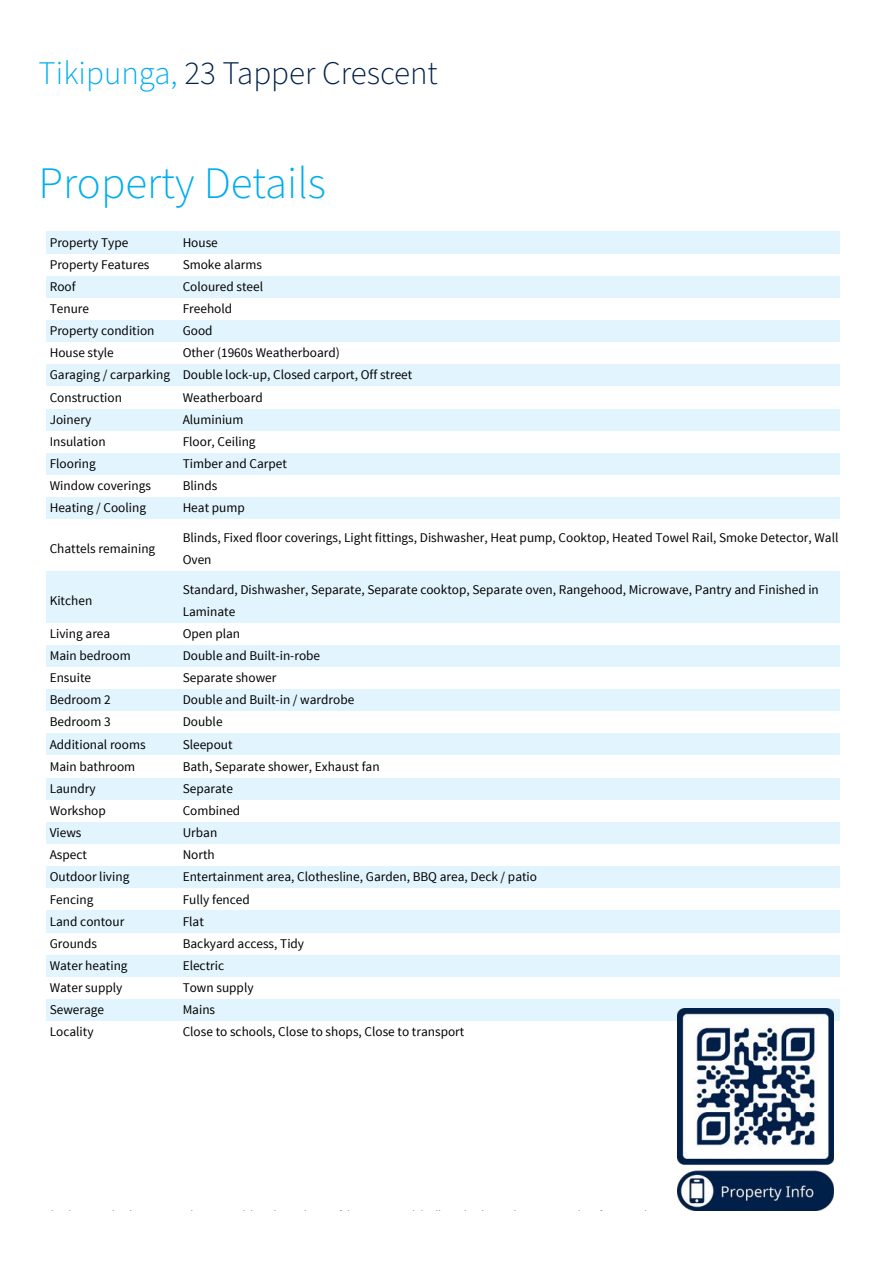
<style>
.page{position:relative;width:893px;height:1263px;background:#fff}
.page>*{position:absolute;margin:0;border:0;box-sizing:border-box;transform-origin:0 0}
.t1{font:300 45px "Source Sans Pro";color:#00adef}
.t2{font:300 33px "Source Sans Pro";color:#001f49}
.t3{font:13.35px/22.2px "Source Sans Pro";color:#000}
.s1{color:#00aeef}
</style>
<div class="page">
<div style="left:46px;top:232px;width:132px;height:22px;background:#e2f4fd"></div>
<div style="left:178px;top:232px;width:662px;height:22px;background:#e2f4fd"></div>
<div style="left:46px;top:276px;width:132px;height:22px;background:#e2f4fd"></div>
<div style="left:178px;top:276px;width:662px;height:22px;background:#e2f4fd"></div>
<div style="left:46px;top:320px;width:132px;height:22px;background:#e2f4fd"></div>
<div style="left:178px;top:320px;width:662px;height:22px;background:#e2f4fd"></div>
<div style="left:46px;top:365px;width:132px;height:22px;background:#e2f4fd"></div>
<div style="left:178px;top:365px;width:662px;height:22px;background:#e2f4fd"></div>
<div style="left:46px;top:409px;width:132px;height:22px;background:#e2f4fd"></div>
<div style="left:178px;top:409px;width:662px;height:22px;background:#e2f4fd"></div>
<div style="left:46px;top:453px;width:132px;height:22px;background:#e2f4fd"></div>
<div style="left:178px;top:453px;width:662px;height:22px;background:#e2f4fd"></div>
<div style="left:46px;top:497px;width:132px;height:23px;background:#e2f4fd"></div>
<div style="left:178px;top:497px;width:662px;height:23px;background:#e2f4fd"></div>
<div style="left:46px;top:571px;width:132px;height:52px;background:#e2f4fd"></div>
<div style="left:178px;top:571px;width:662px;height:52px;background:#e2f4fd"></div>
<div style="left:46px;top:645px;width:132px;height:22px;background:#e2f4fd"></div>
<div style="left:178px;top:645px;width:662px;height:22px;background:#e2f4fd"></div>
<div style="left:46px;top:689px;width:132px;height:22px;background:#e2f4fd"></div>
<div style="left:178px;top:689px;width:662px;height:22px;background:#e2f4fd"></div>
<div style="left:46px;top:734px;width:132px;height:22px;background:#e2f4fd"></div>
<div style="left:178px;top:734px;width:662px;height:22px;background:#e2f4fd"></div>
<div style="left:46px;top:778px;width:132px;height:22px;background:#e2f4fd"></div>
<div style="left:178px;top:778px;width:662px;height:22px;background:#e2f4fd"></div>
<div style="left:46px;top:822px;width:132px;height:22px;background:#e2f4fd"></div>
<div style="left:178px;top:822px;width:662px;height:22px;background:#e2f4fd"></div>
<div style="left:46px;top:866px;width:132px;height:23px;background:#e2f4fd"></div>
<div style="left:178px;top:866px;width:662px;height:23px;background:#e2f4fd"></div>
<div style="left:46px;top:911px;width:132px;height:22px;background:#e2f4fd"></div>
<div style="left:178px;top:911px;width:662px;height:22px;background:#e2f4fd"></div>
<div style="left:46px;top:955px;width:132px;height:22px;background:#e2f4fd"></div>
<div style="left:178px;top:955px;width:662px;height:22px;background:#e2f4fd"></div>
<div style="left:46px;top:999px;width:132px;height:22px;background:#e2f4fd"></div>
<div style="left:178px;top:999px;width:662px;height:22px;background:#e2f4fd"></div>
<img style="left:678px;top:1008px;width:155px;height:202px">
<h2 class="t2" style="left:39px;top:51px;width:401px"><span class="s1">Tikipunga,</span> 23 Tapper Crescent</h2>
<h1 class="t1" style="left:39px;top:153px;width:289px">Property Details</h1>
<p class="t3" style="left:50px;top:231px;width:80px">Property Type</p>
<p class="t3" style="left:183px;top:231px;width:37px">House</p>
<p class="t3" style="left:50px;top:253px;width:101px">Property Features</p>
<p class="t3" style="left:183px;top:253px;width:81px">Smoke alarms</p>
<p class="t3" style="left:50px;top:276px;width:27px">Roof</p>
<p class="t3" style="left:183px;top:276px;width:82px">Coloured steel</p>
<p class="t3" style="left:50px;top:298px;width:41px">Tenure</p>
<p class="t3" style="left:183px;top:298px;width:51px">Freehold</p>
<p class="t3" style="left:50px;top:320px;width:106px">Property condition</p>
<p class="t3" style="left:183px;top:320px;width:31px">Good</p>
<p class="t3" style="left:50px;top:342px;width:66px">House style</p>
<p class="t3" style="left:50px;top:342px;width:364px;text-indent:133px">Other (1960s Weatherboard)<br>Garaging / carparking Double lock-up, Closed carport, Off street<br>Construction</p>
<p class="t3" style="left:183px;top:386px;width:82px">Weatherboard</p>
<p class="t3" style="left:50px;top:408px;width:43px">Joinery</p>
<p class="t3" style="left:183px;top:408px;width:62px">Aluminium</p>
<p class="t3" style="left:50px;top:431px;width:57px">Insulation</p>
<p class="t3" style="left:183px;top:431px;width:75px">Floor, Ceiling</p>
<p class="t3" style="left:50px;top:453px;width:48px">Flooring</p>
<p class="t3" style="left:183px;top:453px;width:106px">Timber and Carpet</p>
<p class="t3" style="left:50px;top:475px;width:103px">Window coverings</p>
<p class="t3" style="left:183px;top:475px;width:36px">Blinds</p>
<p class="t3" style="left:50px;top:497px;width:98px">Heating / Cooling</p>
<p class="t3" style="left:183px;top:497px;width:64px">Heat pump</p>
<p class="t3" style="left:50px;top:538px;width:107px">Chattels remaining</p>
<p class="t3" style="left:183px;top:526px;width:657px">Blinds, Fixed floor coverings, Light fittings, Dishwasher, Heat pump, Cooktop, Heated Towel Rail, Smoke Detector, Wall<br>Oven</p>
<p class="t3" style="left:50px;top:589px;width:44px">Kitchen</p>
<p class="t3" style="left:183px;top:578px;width:638px">Standard, Dishwasher, Separate, Separate cooktop, Separate oven, Rangehood, Microwave, Pantry and Finished in<br>Laminate</p>
<p class="t3" style="left:50px;top:622px;width:62px">Living area</p>
<p class="t3" style="left:183px;top:622px;width:59px">Open plan</p>
<p class="t3" style="left:50px;top:645px;width:83px">Main bedroom</p>
<p class="t3" style="left:183px;top:645px;width:139px">Double and Built-in-robe</p>
<p class="t3" style="left:50px;top:667px;width:43px">Ensuite</p>
<p class="t3" style="left:183px;top:667px;width:95px">Separate shower</p>
<p class="t3" style="left:50px;top:689px;width:63px">Bedroom 2</p>
<p class="t3" style="left:183px;top:689px;width:173px">Double and Built-in / wardrobe</p>
<p class="t3" style="left:50px;top:711px;width:63px">Bedroom 3</p>
<p class="t3" style="left:183px;top:711px;width:41px">Double</p>
<p class="t3" style="left:50px;top:733px;width:97px">Additional rooms</p>
<p class="t3" style="left:183px;top:733px;width:51px">Sleepout</p>
<p class="t3" style="left:50px;top:755px;width:87px">Main bathroom</p>
<p class="t3" style="left:183px;top:755px;width:198px">Bath, Separate shower, Exhaust fan</p>
<p class="t3" style="left:50px;top:777px;width:47px">Laundry</p>
<p class="t3" style="left:183px;top:777px;width:52px">Separate</p>
<p class="t3" style="left:50px;top:800px;width:58px">Workshop</p>
<p class="t3" style="left:183px;top:800px;width:59px">Combined</p>
<p class="t3" style="left:50px;top:822px;width:33px">Views</p>
<p class="t3" style="left:183px;top:822px;width:36px">Urban</p>
<p class="t3" style="left:50px;top:844px;width:39px">Aspect</p>
<p class="t3" style="left:183px;top:844px;width:34px">North</p>
<p class="t3" style="left:50px;top:866px;width:81px">Outdoor living</p>
<p class="t3" style="left:183px;top:866px;width:356px">Entertainment area, Clothesline, Garden, BBQ area, Deck / patio</p>
<p class="t3" style="left:50px;top:888px;width:45px">Fencing</p>
<p class="t3" style="left:183px;top:888px;width:69px">Fully fenced</p>
<p class="t3" style="left:50px;top:910px;width:76px">Land contour</p>
<p class="t3" style="left:183px;top:910px;width:23px">Flat</p>
<p class="t3" style="left:50px;top:932px;width:49px">Grounds</p>
<p class="t3" style="left:183px;top:932px;width:123px">Backyard access, Tidy</p>
<p class="t3" style="left:50px;top:955px;width:79px">Water heating</p>
<p class="t3" style="left:183px;top:955px;width:43px">Electric</p>
<p class="t3" style="left:50px;top:977px;width:74px">Water supply</p>
<p class="t3" style="left:183px;top:977px;width:72px">Town supply</p>
<p class="t3" style="left:50px;top:999px;width:56px">Sewerage</p>
<p class="t3" style="left:183px;top:999px;width:34px">Mains</p>
<p class="t3" style="left:50px;top:1021px;width:45px">Locality</p>
<p class="t3" style="left:183px;top:1021px;width:283px">Close to schools, Close to shops, Close to transport</p>
</div>
